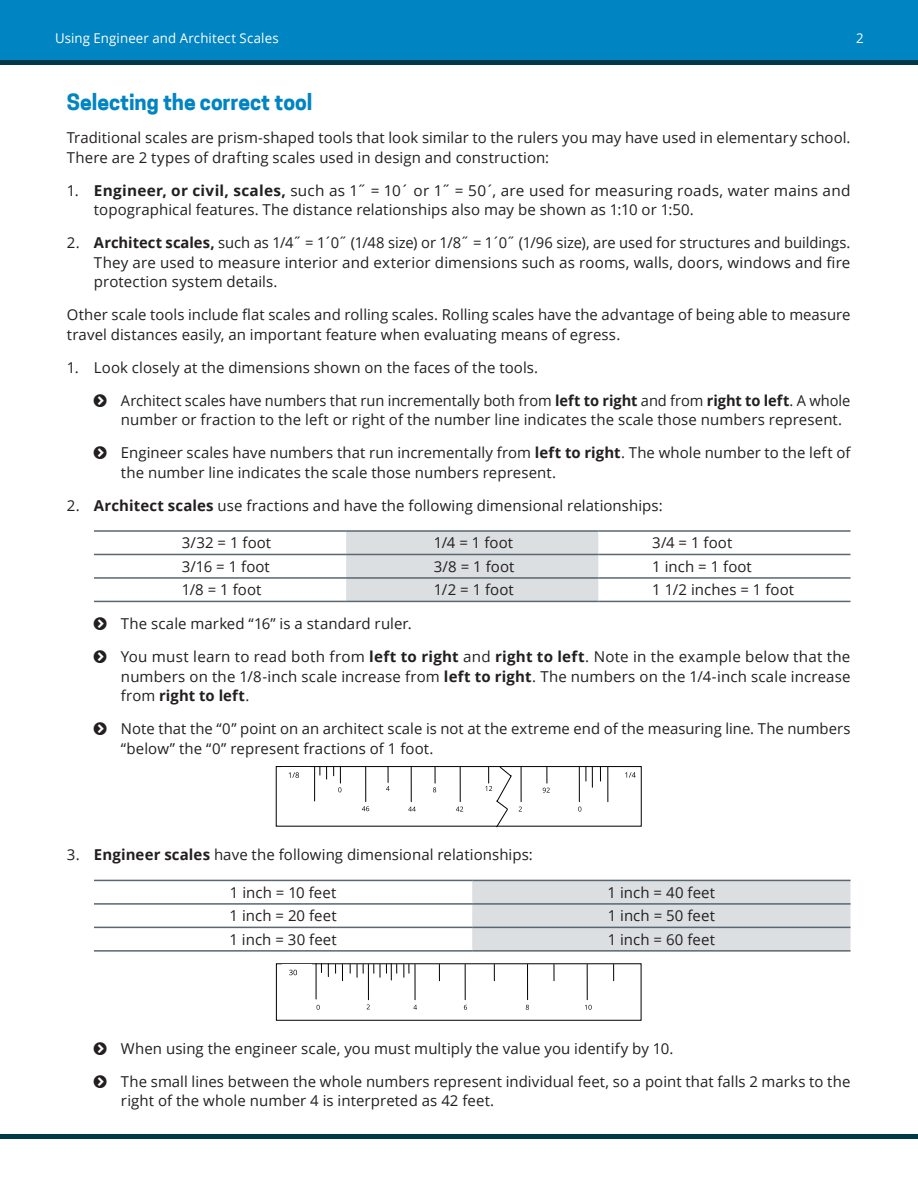
<style>
.page{position:relative;width:918px;height:1188px;background:#fff}
.page>*{position:absolute;margin:0;border:0;box-sizing:border-box;transform-origin:0 0}
.Subhead{font:700 21px "Coo Hew";color:#0084c2}
.Body_Text{font:15px/19.5px "Open Sans";letter-spacing:.005em;color:#231f20}
.t1{font:13.5px "Open Sans";letter-spacing:.01em;color:#fff}
.s1{font-weight:700}
</style>
<div class="page">
<div style="left:0;top:0;width:918px;height:62px;background:#0084c2"></div>
<hr style="left:0;top:1134px;width:918px;height:4px;background:#003a49">
<div style="left:0;top:60px;width:918px;height:5px;background:#003a49"></div>
<div style="left:346px;top:532px;width:252px;height:69px;background:#dbdfe2"></div>
<hr style="left:94px;top:530px;width:252px;height:2px;background:#5a6670">
<hr style="left:346px;top:530px;width:252px;height:2px;background:#5a6670">
<hr style="left:598px;top:530px;width:252px;height:2px;background:#5a6670">
<hr style="left:94px;top:554px;width:252px;height:1px;background:#5a6670">
<hr style="left:346px;top:554px;width:252px;height:1px;background:#5a6670">
<hr style="left:598px;top:554px;width:252px;height:1px;background:#5a6670">
<hr style="left:94px;top:577px;width:252px;height:2px;background:#5a6670">
<hr style="left:346px;top:577px;width:252px;height:2px;background:#5a6670">
<hr style="left:598px;top:577px;width:252px;height:2px;background:#5a6670">
<hr style="left:94px;top:601px;width:252px;height:1px;background:#5a6670">
<hr style="left:346px;top:601px;width:252px;height:1px;background:#5a6670">
<hr style="left:598px;top:601px;width:252px;height:1px;background:#5a6670">
<div style="left:276px;top:766px;width:366px;height:61px;border:1px solid #000"></div>
<div style="left:282px;top:767px;width:29px;height:16px;background:#fff"></div>
<svg style="left:289px;top:772px;width:10px;height:6px"></svg>
<svg style="left:625px;top:772px;width:11px;height:6px"></svg>
<svg style="left:314px;top:766px;width:295px;height:62px"></svg>
<div style="left:472px;top:881px;width:378px;height:69px;background:#dbdfe2"></div>
<hr style="left:94px;top:880px;width:378px;height:1px;background:#5a6670">
<hr style="left:472px;top:880px;width:378px;height:1px;background:#5a6670">
<hr style="left:94px;top:903px;width:378px;height:2px;background:#5a6670">
<hr style="left:472px;top:903px;width:378px;height:2px;background:#5a6670">
<hr style="left:94px;top:927px;width:378px;height:1px;background:#5a6670">
<hr style="left:472px;top:927px;width:378px;height:1px;background:#5a6670">
<hr style="left:94px;top:950px;width:378px;height:2px;background:#5a6670">
<hr style="left:472px;top:950px;width:378px;height:2px;background:#5a6670">
<div style="left:276px;top:963px;width:365px;height:58px;border:1px solid #000"></div>
<div style="left:282px;top:964px;width:30px;height:17px;background:#fff"></div>
<hr style="left:316px;top:964px;width:1px;height:35px;background:#000">
<hr style="left:368px;top:964px;width:1px;height:36px;background:#000">
<hr style="left:415px;top:964px;width:1px;height:36px;background:#000">
<hr style="left:465px;top:964px;width:1px;height:36px;background:#000">
<hr style="left:527px;top:964px;width:1px;height:36px;background:#000">
<hr style="left:587px;top:964px;width:1px;height:36px;background:#000">
<svg style="left:342px;top:964px;width:1px;height:17px"></svg>
<svg style="left:439px;top:964px;width:1px;height:17px"></svg>
<svg style="left:494px;top:964px;width:1px;height:17px"></svg>
<svg style="left:554px;top:964px;width:1px;height:17px"></svg>
<svg style="left:613px;top:964px;width:1px;height:17px"></svg>
<svg style="left:328px;top:964px;width:1px;height:13px"></svg>
<svg style="left:357px;top:964px;width:7px;height:13px"></svg>
<svg style="left:380px;top:964px;width:17px;height:16px"></svg>
<svg style="left:403px;top:964px;width:7px;height:13px"></svg>
<svg style="left:289px;top:970px;width:8px;height:5px"></svg>
<svg style="left:317px;top:1005px;width:3px;height:5px"></svg>
<svg style="left:367px;top:1004px;width:3px;height:5px"></svg>
<svg style="left:413px;top:1005px;width:4px;height:5px"></svg>
<svg style="left:464px;top:1005px;width:3px;height:5px"></svg>
<svg style="left:526px;top:1005px;width:3px;height:5px"></svg>
<svg style="left:585px;top:1005px;width:7px;height:5px"></svg>
<p class="t1" style="left:55px;top:29px;width:225px">Using Engineer and Architect Scales</p>
<p class="t1" style="left:856px;top:29px;width:9px">2</p>
<p class="Subhead" style="left:67px;top:90px;width:247px">Selecting the correct tool</p>
<p class="Body_Text" style="left:67px;top:128px;width:785px">Traditional scales are prism-shaped tools that look similar to the rulers you may have used in elementary school.<br>There are 2 types of drafting scales used in design and construction:</p>
<p class="Body_Text" style="left:94px;top:180px;width:758px;text-indent:-27px">1. <span class="s1">Engineer, or civil, scales,</span> such as 1˝ = 10´ or 1˝ = 50´, are used for measuring roads, water mains and topographical features. The distance relationships also may be shown as 1:10 or 1:50.</p>
<p class="Body_Text" style="left:94px;top:233px;width:758px;text-align:justify;text-indent:-27px">2. <span class="s1">Architect scales,</span> such as 1/4˝ = 1´0˝ (1/48 size) or 1/8˝ = 1´0˝ (1/96 size), are used for structures and buildings.<br>They are used to measure interior and exterior dimensions such as rooms, walls, doors, windows and fire protection system details.</p>
<p class="Body_Text" style="left:67px;top:305px;width:785px">Other scale tools include flat scales and rolling scales. Rolling scales have the advantage of being able to measure travel distances easily, an important feature when evaluating means of egress.</p>
<p class="Body_Text" style="left:67px;top:357px;width:473px">1. Look closely at the dimensions shown on the faces of the tools.</p>
<p class="Body_Text" style="left:121px;top:390px;width:731px">Architect scales have numbers that run incrementally both from <span class="s1">left to right</span> and from <span class="s1">right to left</span>. A whole number or fraction to the left or right of the number line indicates the scale those numbers represent.</p>
<p class="Body_Text" style="left:121px;top:443px;width:731px">Engineer scales have numbers that run incrementally from <span class="s1">left to right</span>. The whole number to the left of the number line indicates the scale those numbers represent.</p>
<p class="Body_Text" style="left:67px;top:495px;width:597px">2. <span class="s1">Architect scales</span> use fractions and have the following dimensional relationships:</p>
<p class="Body_Text" style="left:182px;top:533px;width:91px">3/32 = 1 foot</p>
<p class="Body_Text" style="left:434px;top:533px;width:81px">1/4 = 1 foot</p>
<p class="Body_Text" style="left:652px;top:533px;width:81px">3/4 = 1 foot</p>
<p class="Body_Text" style="left:182px;top:556px;width:90px">3/16 = 1 foot</p>
<p class="Body_Text" style="left:434px;top:556px;width:82px">3/8 = 1 foot</p>
<p class="Body_Text" style="left:652px;top:556px;width:101px">1 inch = 1 foot</p>
<p class="Body_Text" style="left:182px;top:580px;width:81px">1/8 = 1 foot</p>
<p class="Body_Text" style="left:434px;top:580px;width:81px">1/2 = 1 foot</p>
<p class="Body_Text" style="left:652px;top:580px;width:143px">1 1/2 inches = 1 foot</p>
<p class="Body_Text" style="left:121px;top:614px;width:292px">The scale marked “16” is a standard ruler.</p>
<p class="Body_Text" style="left:121px;top:647px;width:731px;text-align:justify">You must learn to read both from <span class="s1">left to right</span> and <span class="s1">right to left</span>. Note in the example below that the numbers on the 1/8-inch scale increase from <span class="s1">left to right</span>. The numbers on the 1/4-inch scale increase from <span class="s1">right to left</span>.</p>
<p class="Body_Text" style="left:121px;top:719px;width:731px">Note that the “0” point on an architect scale is not at the extreme end of the measuring line. The numbers “below” the “0” represent fractions of 1 foot.</p>
<p class="Body_Text" style="left:67px;top:845px;width:467px">3. <span class="s1">Engineer scales</span> have the following dimensional relationships:</p>
<p class="Body_Text" style="left:230px;top:882px;width:108px">1 inch = 10 feet</p>
<p class="Body_Text" style="left:608px;top:882px;width:109px">1 inch = 40 feet</p>
<p class="Body_Text" style="left:230px;top:906px;width:109px">1 inch = 20 feet</p>
<p class="Body_Text" style="left:608px;top:906px;width:109px">1 inch = 50 feet</p>
<p class="Body_Text" style="left:229px;top:929px;width:109px">1 inch = 30 feet</p>
<p class="Body_Text" style="left:608px;top:929px;width:109px">1 inch = 60 feet</p>
<p class="Body_Text" style="left:121px;top:1038px;width:554px">When using the engineer scale, you must multiply the value you identify by 10.</p>
<p class="Body_Text" style="left:121px;top:1071px;width:731px">The small lines between the whole numbers represent individual feet, so a point that falls 2 marks to the right of the whole number 4 is interpreted as 42 feet.</p>
</div>
